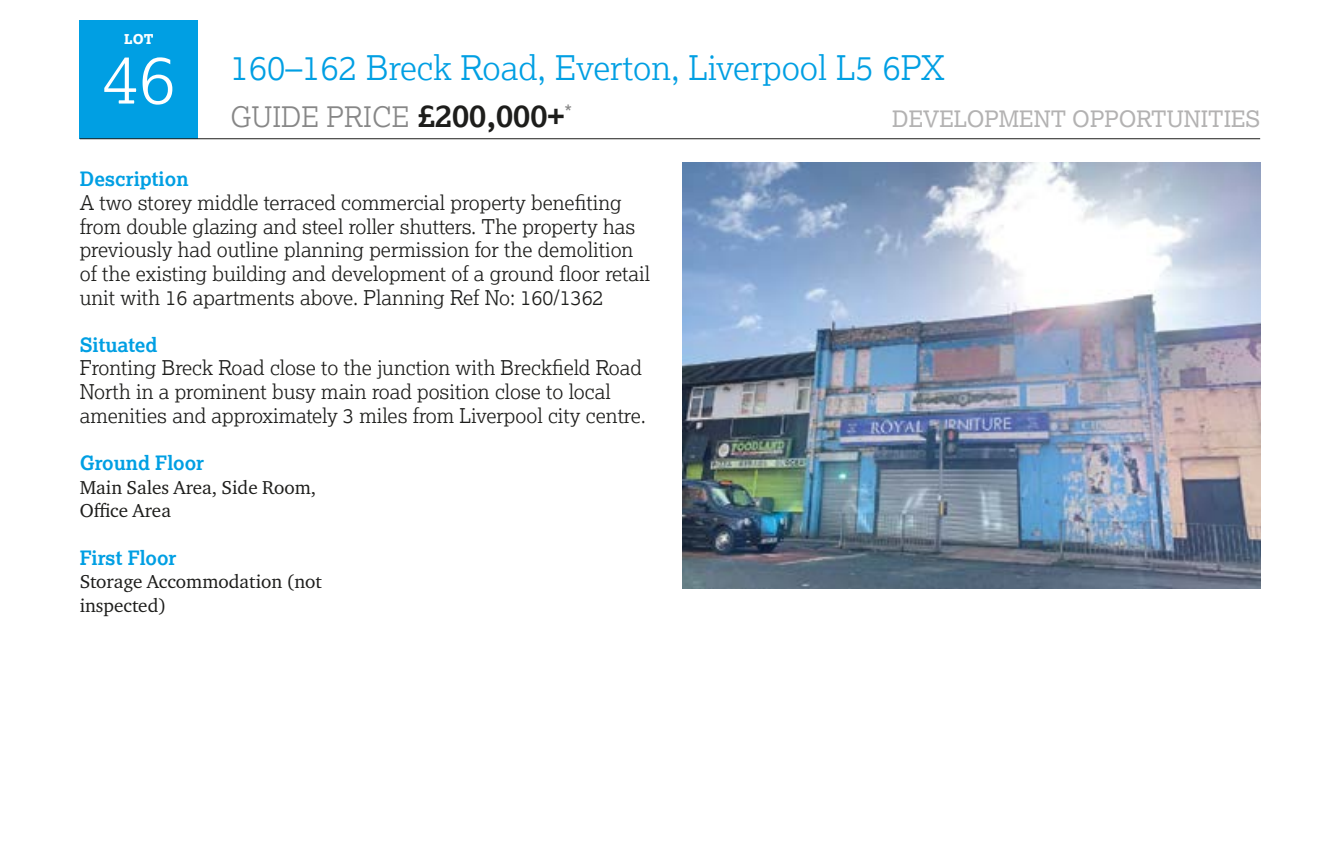
<style>
.page{position:relative;width:1339px;height:864px;background:#fff}
.page>*{position:absolute;margin:0;border:0;box-sizing:border-box;transform-origin:0 0}
.t1{font:300 67.5px "Lexia";color:#fff}
.t2{font:300 33.75px "Lexia";color:#009fe3}
.t3{font:300 28.12px "Lexia";color:#878787}
.t4{font:22.5px "Lexia";color:#b3b2b2}
.t5{font:300 20.25px/23.6px "Lexia";color:#1d1d1b}
.t6{font:700 19.8px "Lexia";color:#009fe3}
.t7{font:19.12px/23.6px "Charter ITC Pro";color:#1d1d1b}
.t8{font:800 13.5px "Lexia";color:#fff}
.s1{font-weight:700;font-size:31.5px;color:#1d1d1b}
</style>
<div class="page">
<div style="left:80px;top:21px;width:118px;height:118px;background:#009fe3"></div>
<hr style="left:80px;top:138px;width:1180px;height:1px;background:#1d1d1b">
<img style="left:682px;top:163px;width:578px;height:425px">
<p class="t8" style="left:124px;top:31px;width:31px">LOT</p>
<h1 class="t1" style="left:102px;top:36px;width:75px">46</h1>
<h2 class="t2" style="left:230px;top:46px;width:716px">160–162 Breck Road, Everton, Liverpool L5 6PX</h2>
<h3 class="t3" style="left:230px;top:99px;width:343px">GUIDE PRICE <span class="s1">£200,000+</span><sup>*</sup></h3>
<p class="t4" style="left:892px;top:105px;width:369px">DEVELOPMENT OPPORTUNITIES</p>
<p class="t6" style="left:80px;top:166px;width:110px">Description</p>
<p class="t5" style="left:80px;top:190px;width:572px">A two storey middle terraced commercial property benefiting from double glazing and steel roller shutters. The property has previously had outline planning permission for the demolition of the existing building and development of a ground floor retail unit with 16 apartments above. Planning Ref No: 160/1362</p>
<p class="t6" style="left:80px;top:332px;width:79px">Situated</p>
<p class="t5" style="left:80px;top:355px;width:567px">Fronting Breck Road close to the junction with Breckfield Road<br>North in a prominent busy main road position close to local amenities and approximately 3 miles from Liverpool city centre.</p>
<p class="t6" style="left:80px;top:450px;width:126px">Ground Floor</p>
<p class="t7" style="left:80px;top:475px;width:238px">Main Sales Area, Side Room,<br>Office Area</p>
<p class="t6" style="left:80px;top:544px;width:98px">First Floor</p>
<p class="t7" style="left:80px;top:569px;width:243px">Storage Accommodation (not inspected)</p>
</div>
